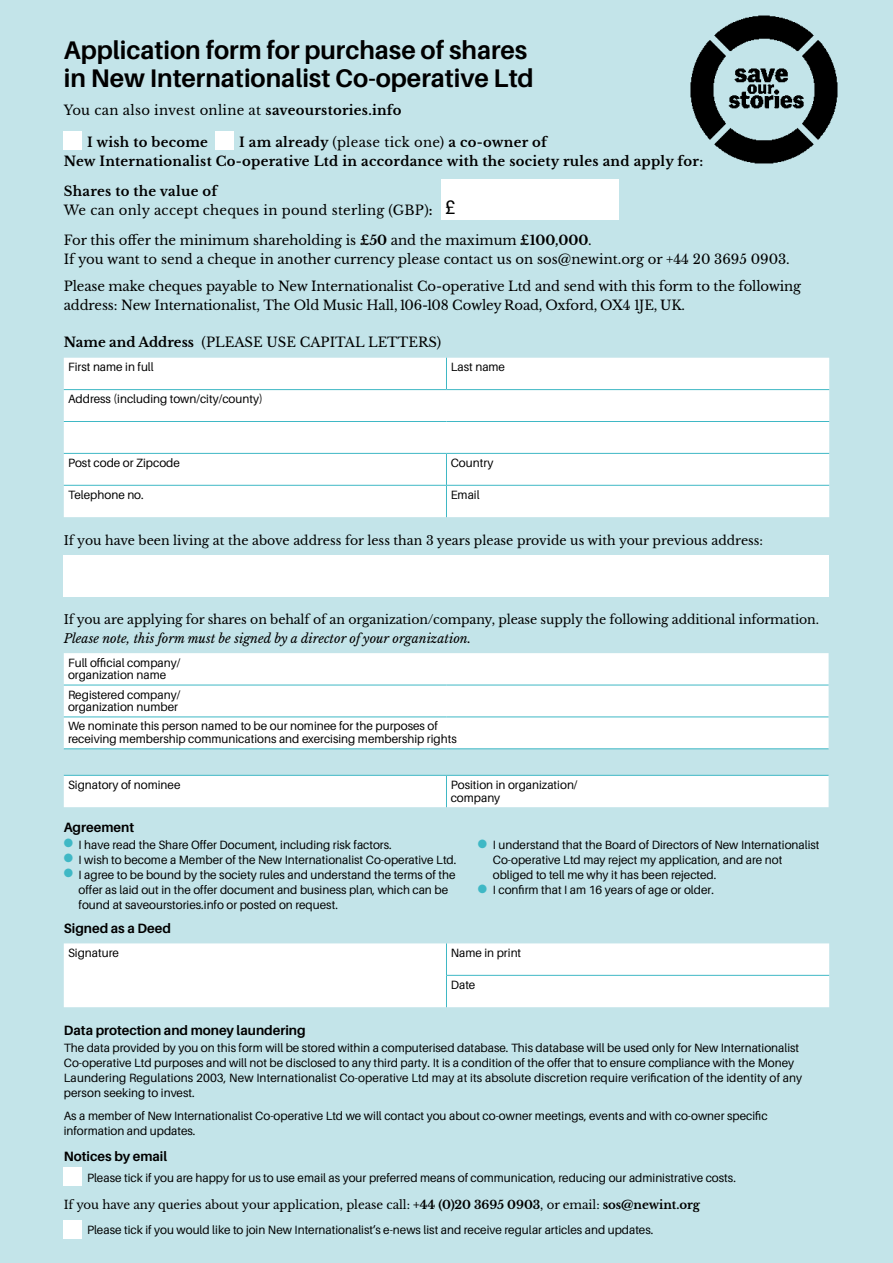
<style>
.page{position:relative;width:893px;height:1263px;background:#c3e4e9}
.page>*{position:absolute;margin:0;border:0;box-sizing:border-box;transform-origin:0 0}
.t1{font:700 25.5px/28.5px "Aileron";color:#000}
.t2{font:13.5px/18.8px "Libre Baskerville";color:#000}
.t3{font:700 13.5px/18.8px "Libre Baskerville";letter-spacing:.02em;color:#000}
.t4{font:13.5px/18.8px "Libre Baskerville";letter-spacing:.02em;color:#000}
.t5{font:700 13.5px "Aileron";color:#000}
.t6{font:12.75px "Libre Baskerville";letter-spacing:-.01em;color:#000}
.t7{font:italic 12.75px "Libre Baskerville";color:#000}
.t8{font:12px/15px "Aileron";color:#000}
.t9{font:12px "Libre Baskerville";letter-spacing:-.005em;color:#000}
.s1{font-weight:700}
.s2{font-weight:400}
.s3{font-family:"Aileron";font-size:19.5px}
.s4{color:#3fb8c5}
</style>
<div class="page">
<div style="left:64px;top:132px;width:18px;height:18px;background:#fff"></div>
<div style="left:216px;top:132px;width:18px;height:18px;background:#fff"></div>
<div style="left:441px;top:179px;width:178px;height:41px;background:#fff"></div>
<div style="left:64px;top:358px;width:765px;height:159px;background:#fff"></div>
<hr style="left:446px;top:358px;width:1px;height:31px;background:#3fb8c5">
<hr style="left:64px;top:389px;width:382px;height:1px;background:#3fb8c5">
<hr style="left:446px;top:389px;width:383px;height:1px;background:#3fb8c5">
<hr style="left:64px;top:421px;width:382px;height:1px;background:#3fb8c5">
<hr style="left:446px;top:421px;width:383px;height:1px;background:#3fb8c5">
<hr style="left:64px;top:453px;width:382px;height:1px;background:#3fb8c5">
<hr style="left:446px;top:453px;width:383px;height:1px;background:#3fb8c5">
<hr style="left:446px;top:454px;width:1px;height:31px;background:#3fb8c5">
<hr style="left:64px;top:485px;width:382px;height:1px;background:#3fb8c5">
<hr style="left:446px;top:485px;width:383px;height:1px;background:#3fb8c5">
<hr style="left:446px;top:486px;width:1px;height:31px;background:#3fb8c5">
<div style="left:64px;top:555px;width:765px;height:41px;background:#fff"></div>
<div style="left:64px;top:653px;width:765px;height:95px;background:#fff"></div>
<hr style="left:64px;top:685px;width:382px;height:1px;background:#3fb8c5">
<hr style="left:446px;top:685px;width:383px;height:1px;background:#3fb8c5">
<hr style="left:64px;top:717px;width:382px;height:1px;background:#3fb8c5">
<hr style="left:446px;top:717px;width:383px;height:1px;background:#3fb8c5">
<hr style="left:64px;top:748px;width:382px;height:1px;background:#3fb8c5">
<hr style="left:446px;top:748px;width:383px;height:1px;background:#3fb8c5">
<div style="left:64px;top:776px;width:765px;height:31px;background:#fff"></div>
<hr style="left:64px;top:775px;width:382px;height:1px;background:#3fb8c5">
<hr style="left:446px;top:775px;width:383px;height:1px;background:#3fb8c5">
<hr style="left:446px;top:776px;width:1px;height:31px;background:#3fb8c5">
<img style="left:690px;top:15px;width:148px;height:149px">
<div style="left:64px;top:943px;width:765px;height:64px;background:#fff"></div>
<hr style="left:446px;top:943px;width:1px;height:32px;background:#3fb8c5">
<hr style="left:446px;top:975px;width:383px;height:1px;background:#3fb8c5">
<hr style="left:446px;top:976px;width:1px;height:31px;background:#3fb8c5">
<div style="left:64px;top:1167px;width:18px;height:19px;background:#fff"></div>
<div style="left:64px;top:1220px;width:18px;height:18px;background:#fff"></div>
<h1 class="t1" style="left:64px;top:36px;width:471px">Application form for purchase of shares in New Internationalist Co-operative Ltd</h1>
<p class="t4" style="left:64px;top:101px;width:339px">You can also invest online at <span class="s1">saveourstories.info</span></p>
<p class="t3" style="left:87px;top:133px;width:123px">I wish to become</p>
<p class="t3" style="left:64px;top:133px;width:641px;text-indent:175px">I am already <span class="s2">(please tick one)</span> a co-owner of<br>New Internationalist Co-operative Ltd in accordance with the society rules and apply for:</p>
<p class="t4" style="left:64px;top:182px;width:394px"><span class="s1">Shares to the value of<br></span>We can only accept cheques in pound sterling (GBP)<span class="s1">:</span> <span class="s3">£</span></p>
<p class="t2" style="left:64px;top:231px;width:727px">For this offer the minimum shareholding is <span class="s1">£50</span> and the maximum <span class="s1">£100,000</span>.<br>If you want to send a cheque in another currency please contact us on sos@newint.org or +44 20 3695 0903.</p>
<p class="t2" style="left:64px;top:277px;width:739px">Please make cheques payable to New Internationalist Co-operative Ltd and send with this form to the following address: New Internationalist, The Old Music Hall, 106-108 Cowley Road, Oxford, OX4 1JE, UK.</p>
<p class="t2" style="left:64px;top:333px;width:379px"><span class="s1">Name and Address</span> (PLEASE USE CAPITAL LETTERS)</p>
<p class="t8" style="left:68px;top:360px;width:87px">First name in full</p>
<p class="t8" style="left:451px;top:360px;width:56px">Last name</p>
<p class="t8" style="left:68px;top:392px;width:196px">Address (including town/city/county)</p>
<p class="t8" style="left:68px;top:455px;width:113px">Post code or Zipcode</p>
<p class="t8" style="left:451px;top:455px;width:44px">Country</p>
<p class="t8" style="left:68px;top:487px;width:77px">Telephone no.</p>
<p class="t8" style="left:451px;top:487px;width:30px">Email</p>
<p class="t6" style="left:64px;top:532px;width:701px">If you have been living at the above address for less than 3 years please provide us with your previous address:</p>
<p class="t6" style="left:64px;top:612px;width:757px">If you are applying for shares on behalf of an organization/company, please supply the following additional information.</p>
<p class="t7" style="left:64px;top:630px;width:409px">Please note, this form must be signed by a director of your organization.</p>
<p class="t8" style="left:68px;top:656px;width:114px;line-height:12.8px">Full official company/ organization name</p>
<p class="t8" style="left:68px;top:688px;width:114px;line-height:12.8px">Registered company/ organization number</p>
<p class="t8" style="left:68px;top:720px;width:390px;line-height:12.8px">We nominate this person named to be our nominee for the purposes of receiving membership communications and exercising membership rights</p>
<p class="t8" style="left:68px;top:777px;width:114px">Signatory of nominee</p>
<p class="t8" style="left:451px;top:778px;width:128px;line-height:12.8px">Position in organization/ company</p>
<p class="t5" style="left:64px;top:819px;width:72px">Agreement</p>
<p class="t8" style="left:64px;top:837px;width:330px"><span class="s4">●</span> I have read the Share Offer Document, including risk factors.</p>
<p class="t8" style="left:64px;top:852px;width:394px"><span class="s4">●</span> I wish to become a Member of the New Internationalist Co-operative Ltd.</p>
<p class="t8" style="left:79px;top:867px;width:378px;text-indent:-15px"><span class="s4">●</span> I agree to be bound by the society rules and understand the terms of the offer as laid out in the offer document and business plan, which can be found at saveourstories.info or posted on request.</p>
<p class="t5" style="left:64px;top:921px;width:109px">Signed as a Deed</p>
<p class="t8" style="left:68px;top:945px;width:52px">Signature</p>
<p class="t8" style="left:451px;top:945px;width:72px">Name in print</p>
<p class="t8" style="left:451px;top:977px;width:26px">Date</p>
<p class="t5" style="left:64px;top:1022px;width:243px">Data protection and money laundering</p>
<p class="t8" style="left:64px;top:1040px;width:740px">The data provided by you on this form will be stored within a computerised database. This database will be used only for New Internationalist Co-operative Ltd purposes and will not be disclosed to any third party. It is a condition of the offer that to ensure compliance with the Money Laundering Regulations 2003, New Internationalist Co-operative Ltd may at its absolute discretion require verification of the identity of any person seeking to invest.</p>
<p class="t8" style="left:64px;top:1109px;width:705px">As a member of New Internationalist Co-operative Ltd we will contact you about co-owner meetings, events and with co-owner specific information and updates.</p>
<p class="t5" style="left:64px;top:1148px;width:105px">Notices by email</p>
<p class="t8" style="left:87px;top:1170px;width:650px">Please tick if you are happy for us to use email as your preferred means of communication, reducing our administrative costs.</p>
<p class="t9" style="left:64px;top:1197px;width:638px">If you have any queries about your application, please call: <span class="s1">+44 (0)20 3695 0903</span>, or email: <span class="s1">sos@newint.org</span></p>
<p class="t8" style="left:87px;top:1223px;width:568px">Please tick if you would like to join New Internationalist’s e-news list and receive regular articles and updates.</p>
<p class="t8" style="left:493px;top:838px;width:328px;text-indent:-15px"><span class="s4">●</span> I understand that the Board of Directors of New Internationalist<br>Co-operative Ltd may reject my application, and are not obliged to tell me why it has been rejected.</p>
<p class="t8" style="left:478px;top:883px;width:238px"><span class="s4">●</span> I confirm that I am 16 years of age or older.</p>
</div>
